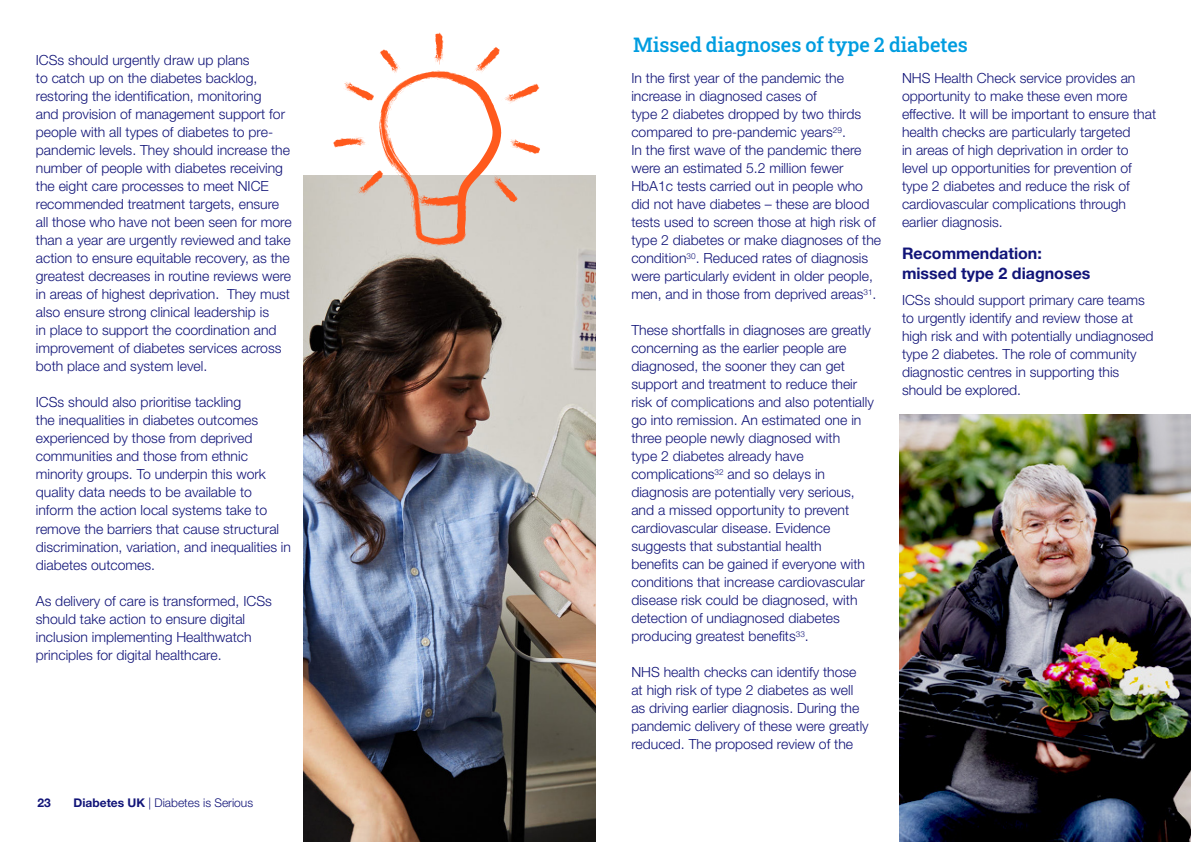
<style>
.page{position:relative;width:1191px;height:842px;background:#fff}
.page>*{position:absolute;margin:0;border:0;box-sizing:border-box;transform-origin:0 0}
.t1{font:500 20px "Roboto Slab";color:#009de0}
.t2{font:700 16px/20px "Helvetica Neue LT Std";color:#111478}
.t3{font:300 14px/18px "Helvetica Neue LT Std";color:#111478}
.t4{font:300 12px "Helvetica Neue LT Std";color:#111478}
.t5{font:700 12px "Helvetica Neue";color:#111478}
.s1{font-weight:700}
</style>
<div class="page">
<img style="left:304px;top:175px;width:291px;height:667px">
<svg style="left:333px;top:33px;width:207px;height:215px"></svg>
<img style="left:899px;top:414px;width:292px;height:428px">
<p class="t3" style="left:36px;top:51px;width:257px">ICSs should urgently draw up plans<br>to catch up on the diabetes backlog, restoring the identification, monitoring<br>and provision of management support for people with all types of diabetes to pre&shy;pandemic levels. They should increase the number of people with diabetes receiving the eight care processes to meet NICE recommended treatment targets, ensure all those who have not been seen for more than a year are urgently reviewed and take action to ensure equitable recovery, as the greatest decreases in routine reviews were in areas of highest deprivation. They must also ensure strong clinical leadership is<br>in place to support the coordination and improvement of diabetes services across both place and system level.</p>
<p class="t3" style="left:36px;top:393px;width:257px">ICSs should also prioritise tackling<br>the inequalities in diabetes outcomes experienced by those from deprived communities and those from ethnic minority groups. To underpin this work quality data needs to be available to inform the action local systems take to remove the barriers that cause structural discrimination, variation, and inequalities in diabetes outcomes.</p>
<p class="t3" style="left:36px;top:591px;width:237px">As delivery of care is transformed, ICSs should take action to ensure digital inclusion implementing Healthwatch principles for digital healthcare.</p>
<p class="t5" style="left:38px;top:793px;width:15px">23</p>
<p class="t4" style="left:74px;top:795px;width:181px"><span class="s1">Diabetes UK</span> | Diabetes is Serious</p>
<h1 class="t1" style="left:633px;top:31px;width:336px">Missed diagnoses of type 2 diabetes</h1>
<p class="t3" style="left:631px;top:69px;width:251px">In the first year of the pandemic the increase in diagnosed cases of<br>type 2 diabetes dropped by two thirds compared to pre-pandemic years<sup>29</sup>.<br>In the first wave of the pandemic there were an estimated 5.2 million fewer HbA1c tests carried out in people who did not have diabetes – these are blood tests used to screen those at high risk of type 2 diabetes or make diagnoses of the condition<sup>30</sup>. Reduced rates of diagnosis were particularly evident in older people, men, and in those from deprived areas<sup>31</sup>.</p>
<p class="t3" style="left:631px;top:321px;width:244px">These shortfalls in diagnoses are greatly concerning as the earlier people are diagnosed, the sooner they can get support and treatment to reduce their risk of complications and also potentially go into remission. An estimated one in three people newly diagnosed with<br>type 2 diabetes already have complications<sup>32</sup> and so delays in diagnosis are potentially very serious, and a missed opportunity to prevent cardiovascular disease. Evidence suggests that substantial health<br>benefits can be gained if everyone with conditions that increase cardiovascular disease risk could be diagnosed, with detection of undiagnosed diabetes producing greatest benefits<sup>33</sup>.</p>
<p class="t3" style="left:631px;top:663px;width:239px">NHS health checks can identify those at high risk of type 2 diabetes as well as driving earlier diagnosis. During the pandemic delivery of these were greatly reduced. The proposed review of the</p>
<p class="t3" style="left:902px;top:69px;width:256px">NHS Health Check service provides an opportunity to make these even more effective. It will be important to ensure that health checks are particularly targeted<br>in areas of high deprivation in order to level up opportunities for prevention of type 2 diabetes and reduce the risk of cardiovascular complications through earlier diagnosis.</p>
<p class="t2" style="left:902px;top:243px;width:190px">Recommendation: missed type 2 diagnoses</p>
<p class="t3" style="left:902px;top:291px;width:253px">ICSs should support primary care teams to urgently identify and review those at high risk and with potentially undiagnosed type 2 diabetes. The role of community diagnostic centres in supporting this should be explored.</p>
</div>
